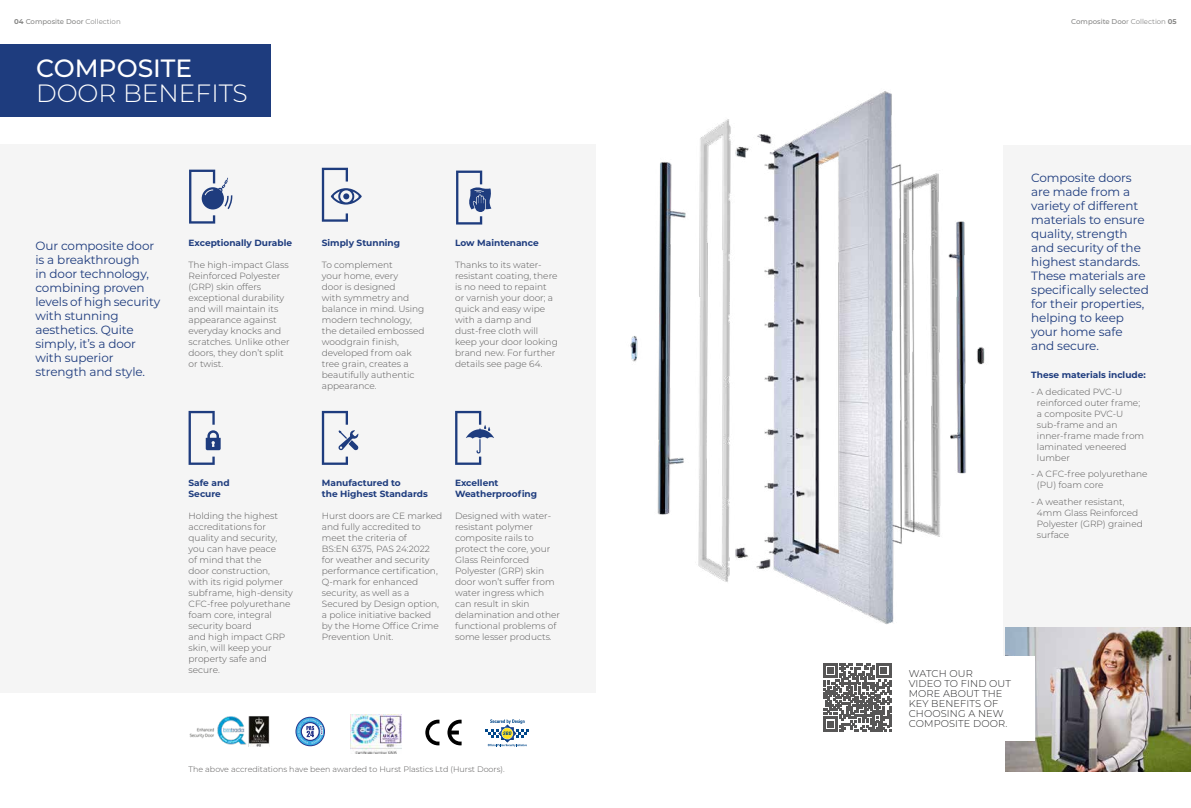
<style>
.page{position:relative;width:1191px;height:808px;background:#fff}
.page>*{position:absolute;margin:0;border:0;box-sizing:border-box;transform-origin:0 0}
.t1{font:300 25px "Montserrat";color:#fff}
.t2{font:500 25px "Montserrat";color:#fff}
.t3{font:12px/14px "Montserrat";letter-spacing:-.01em;color:#1e3c7e}
.t4{font:300 9.9px/9.9px "Montserrat";letter-spacing:.01em;color:#262627}
.t5{font:300 9px/11px "Montserrat";color:#575656}
.t6{font:700 9px/11px "Montserrat";color:#1e3c7e}
.t7{font:300 8px "Montserrat";color:#575656}
.t8{font:500 7px "Montserrat";color:#878786}
.s1{font-weight:700}
.s2{font-weight:400}
</style>
<div class="page">
<div style="left:0;top:45px;width:270px;height:72px;background:#1e3c7e"></div>
<img style="left:630px;top:91px;width:355px;height:585px">
<div style="left:0;top:145px;width:595px;height:548px;background:#f5f5f5"></div>
<svg style="left:322px;top:411px;width:36px;height:54px"></svg>
<div style="left:1003px;top:145px;width:188px;height:559px;background:#f5f5f5"></div>
<svg style="left:455px;top:411px;width:39px;height:54px"></svg>
<svg style="left:456px;top:171px;width:35px;height:54px"></svg>
<svg style="left:189px;top:411px;width:32px;height:54px"></svg>
<svg style="left:189px;top:170px;width:43px;height:54px"></svg>
<svg style="left:322px;top:168px;width:40px;height:54px"></svg>
<svg style="left:425px;top:720px;width:14px;height:25px"></svg>
<svg style="left:447px;top:720px;width:14px;height:25px"></svg>
<svg style="left:295px;top:716px;width:31px;height:31px"></svg>
<svg style="left:295px;top:717px;width:30px;height:29px"></svg>
<svg style="left:296px;top:718px;width:28px;height:27px"></svg>
<svg style="left:298px;top:719px;width:25px;height:25px"></svg>
<svg style="left:485px;top:719px;width:44px;height:28px"></svg>
<img style="left:190px;top:716px;width:80px;height:30px">
<img style="left:1005px;top:628px;width:186px;height:144px">
<div style="left:893px;top:656px;width:141px;height:85px;background:#fff"></div>
<svg style="left:823px;top:663px;width:68px;height:68px"></svg>
<img style="left:350px;top:715px;width:51px;height:38px">
<p class="t8" style="left:14px;top:16px;width:108px"><span class="s1">04</span> Composite Door <span class="s2">Collection</span></p>
<p class="t8" style="left:1071px;top:16px;width:107px">Composite Doo<span class="s2">r Collection</span> <span class="s1">05</span></p>
<h1 class="t2" style="left:36px;top:51px;width:158px">COMPOSITE</h1>
<h1 class="t1" style="left:36px;top:76px;width:213px">DOOR BENEFITS</h1>
<h2 class="t3" style="left:35px;top:238px;width:126px">Our composite door is a breakthrough<br>in door technology, combining proven levels of high security with stunning aesthetics. Quite simply, it’s a door with superior strength and style.</h2>
<p class="t6" style="left:189px;top:236px;width:105px">Exceptionally Durable</p>
<p class="t5" style="left:189px;top:259px;width:103px">The high-impact Glass<br>Reinforced Polyester (GRP) skin offers exceptional durability and will maintain its appearance against everyday knocks and scratches. Unlike other doors, they don’t split or twist.</p>
<p class="t6" style="left:322px;top:236px;width:80px">Simply Stunning</p>
<p class="t5" style="left:322px;top:259px;width:104px">To complement<br>your home, every<br>door is designed<br>with symmetry and balance in mind. Using modern technology, the detailed embossed woodgrain finish, developed from oak tree grain, creates a beautifully authentic appearance.</p>
<p class="t6" style="left:455px;top:236px;width:85px">Low Maintenance</p>
<p class="t5" style="left:455px;top:259px;width:104px">Thanks to its water&shy;resistant coating, there is no need to repaint or varnish your door; a quick and easy wipe with a damp and dust-free cloth will keep your door looking brand new. For further details see page 64.</p>
<p class="t6" style="left:189px;top:477px;width:42px">Safe and<br>Secure</p>
<p class="t5" style="left:189px;top:510px;width:106px">Holding the highest accreditations for quality and security, you can have peace<br>of mind that the<br>door construction,<br>with its rigid polymer subframe, high-density<br>CFC-free polyurethane foam core, integral security board<br>and high impact GRP skin, will keep your property safe and secure.</p>
<p class="t6" style="left:322px;top:477px;width:107px">Manufactured to<br>the Highest Standards</p>
<p class="t5" style="left:322px;top:510px;width:122px">Hurst doors are CE marked and fully accredited to meet the criteria of<br>BS:EN 6375, PAS 24:2022 for weather and security performance certification,<br>Q-mark for enhanced security, as well as a<br>Secured by Design option, a police initiative backed by the Home Office Crime<br>Prevention Unit.</p>
<p class="t6" style="left:455px;top:477px;width:84px">Excellent<br>Weatherproofing</p>
<p class="t5" style="left:455px;top:510px;width:106px">Designed with water&shy;resistant polymer composite rails to protect the core, your<br>Glass Reinforced<br>Polyester (GRP) skin door won’t suffer from water ingress which can result in skin delamination and other functional problems of some lesser products.</p>
<p class="t7" style="left:189px;top:763px;width:318px">The above accreditations have been awarded to Hurst Plastics Ltd (Hurst Doors).</p>
<p class="t3" style="left:1031px;top:170px;width:119px">Composite doors are made from a variety of different materials to ensure quality, strength and security of the highest standards.<br>These materials are specifically selected for their properties, helping to keep your home safe<br>and secure.</p>
<p class="t6" style="left:1031px;top:369px;width:116px">These materials include:</p>
<p class="t5" style="left:1037px;top:386px;width:109px;text-indent:-6px">- A dedicated PVC-U reinforced outer frame; a composite PVC-U sub-frame and an inner-frame made from laminated veneered lumber</p>
<p class="t5" style="left:1037px;top:468px;width:112px;text-indent:-6px">- A CFC-free polyurethane (PU) foam core</p>
<p class="t5" style="left:1037px;top:496px;width:107px;text-indent:-6px">- A weather resistant,<br>4mm Glass Reinforced<br>Polyester (GRP) grained surface</p>
<p class="t4" style="left:908px;top:669px;width:104px">WATCH OUR<br>VIDEO TO FIND OUT<br>MORE ABOUT THE<br>KEY BENEFITS OF<br>CHOOSING A NEW<br>COMPOSITE DOOR.</p>
</div>
